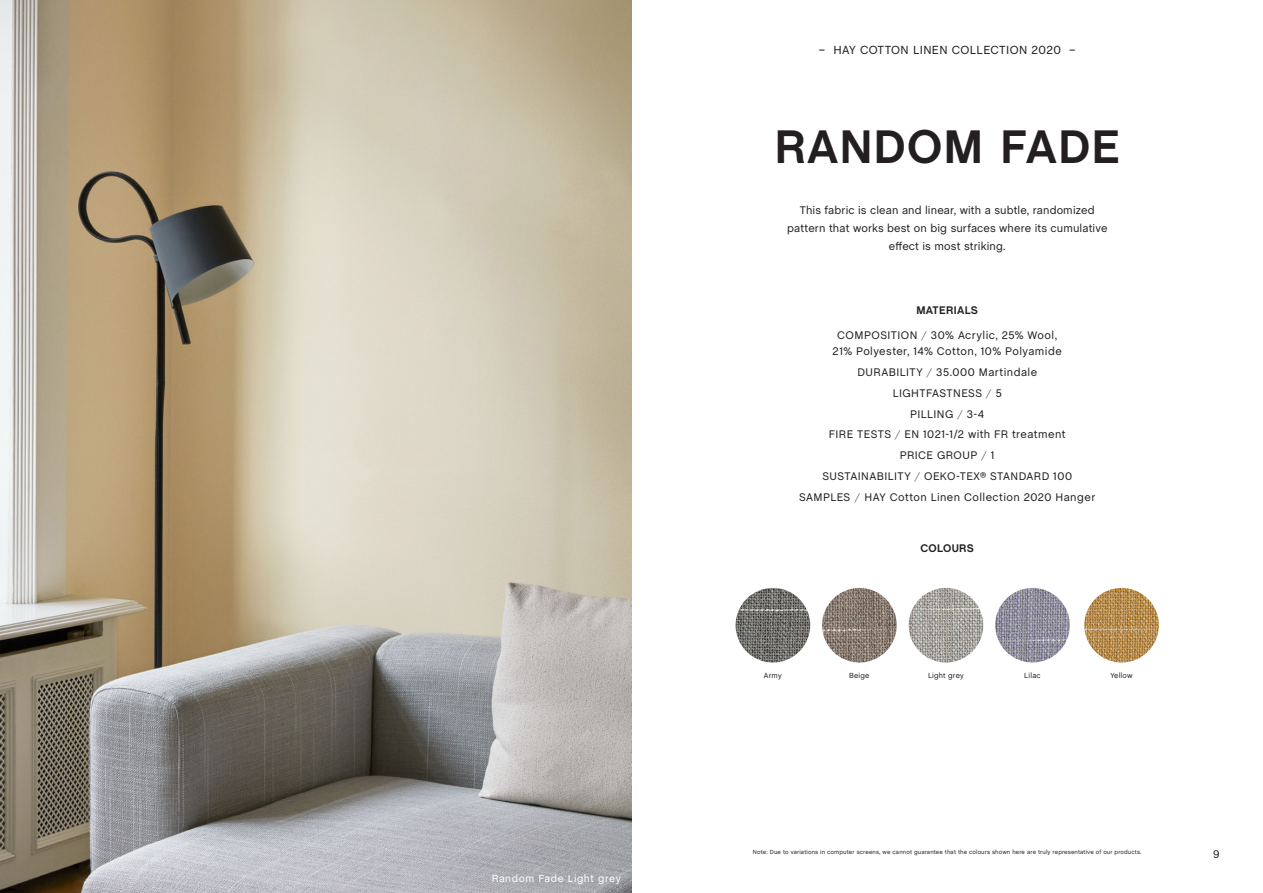
<style>
.page{position:relative;width:1263px;height:893px;background:#fff}
.page>*{position:absolute;margin:0;border:0;box-sizing:border-box;transform-origin:0 0}
.Textile_name{font:700 48px "Chalet";letter-spacing:.03em;color:#231f20}
._03_Page_Header{font:12px "Chalet";letter-spacing:.03em;color:#231f20}
._05_Body_Centre{font:11.25px/16.5px "Chalet";letter-spacing:.03em;color:#231f20;text-align:center}
._05_Body_Centre-2{font:11.25px/18px "Chalet";letter-spacing:.01em;color:#231f20;text-align:center}
._04_Body_Titel_Centr{font:700 11.25px "Chalet";letter-spacing:.03em;color:#231f20}
._08_Caption_text{font:10.5px "Chalet";letter-spacing:.05em;color:#fff}
.infotext_underbild{font:7.5px "Chalet";letter-spacing:.02em;color:#231f20}
.infotext_underbild-2{font:6px "Chalet";letter-spacing:.02em;color:#231f20}
.s1{font-family:"New Baskerville"}
</style>
<div class="page">
<img style="left:0;top:0;width:631px;height:893px">
<img style="left:822px;top:588px;width:75px;height:74px;border-radius:37px">
<img style="left:735px;top:588px;width:75px;height:74px;border-radius:37px">
<img style="left:909px;top:588px;width:74px;height:74px;border-radius:37px">
<img style="left:995px;top:588px;width:75px;height:74px;border-radius:37px">
<img style="left:1084px;top:588px;width:75px;height:74px;border-radius:37px">
<p class="_08_Caption_text" style="left:492px;top:872px;width:131px">Random Fade Light grey</p>
<p class="_03_Page_Header" style="left:819px;top:43px;width:258px">– HAY COTTON LINEN COLLECTION 2020 –</p>
<p class="Textile_name" style="left:775px;top:118px;width:347px">RANDOM FADE</p>
<p class="_05_Body_Centre-2" style="left:787px;top:201px;width:322px">This fabric is clean and linear, with a subtle, randomized pattern that works best on big surfaces where its cumulative effect is most striking.</p>
<p class="_04_Body_Titel_Centr" style="left:916px;top:303px;width:63px">MATERIALS</p>
<p class="_05_Body_Centre" style="left:833px;top:327px;width:231px">COMPOSITION <span class="s1">/</span> 30% Acrylic, 25% Wool,<br>21% Polyester, 14% Cotton, 10% Polyamide</p>
<p class="_05_Body_Centre" style="left:857px;top:364px;width:181px">DURABILITY <span class="s1">/</span> 35.000 Martindale</p>
<p class="_05_Body_Centre" style="left:893px;top:385px;width:111px">LIGHTFASTNESS <span class="s1">/</span> 5</p>
<p class="_05_Body_Centre" style="left:910px;top:406px;width:76px">PILLING <span class="s1">/</span> 3-4</p>
<p class="_05_Body_Centre" style="left:829px;top:426px;width:238px">FIRE TESTS <span class="s1">/</span> EN 1021-1/2 with FR treatment</p>
<p class="_05_Body_Centre" style="left:900px;top:447px;width:96px">PRICE GROUP <span class="s1">/</span> 1</p>
<p class="_05_Body_Centre" style="left:822px;top:468px;width:251px">SUSTAINABILITY <span class="s1">/</span> OEKO-TEX® STANDARD 100</p>
<p class="_05_Body_Centre" style="left:799px;top:489px;width:298px">SAMPLES <span class="s1">/</span> HAY Cotton Linen Collection 2020 Hanger</p>
<p class="_04_Body_Titel_Centr" style="left:920px;top:541px;width:55px">COLOURS</p>
<p class="infotext_underbild" style="left:764px;top:671px;width:19px">Army</p>
<p class="infotext_underbild" style="left:849px;top:671px;width:22px">Beige</p>
<p class="infotext_underbild" style="left:928px;top:671px;width:37px">Light grey</p>
<p class="infotext_underbild" style="left:1024px;top:671px;width:18px">Lilac</p>
<p class="infotext_underbild" style="left:1111px;top:671px;width:23px">Yellow</p>
<p class="infotext_underbild-2" style="left:753px;top:848px;width:390px">Note: Due to variations in computer screens, we cannot guarantee that the colours shown here are truly representative of our products.</p>
<p class="_05_Body_Centre" style="left:1213px;top:846px;width:8px">9</p>
</div>
